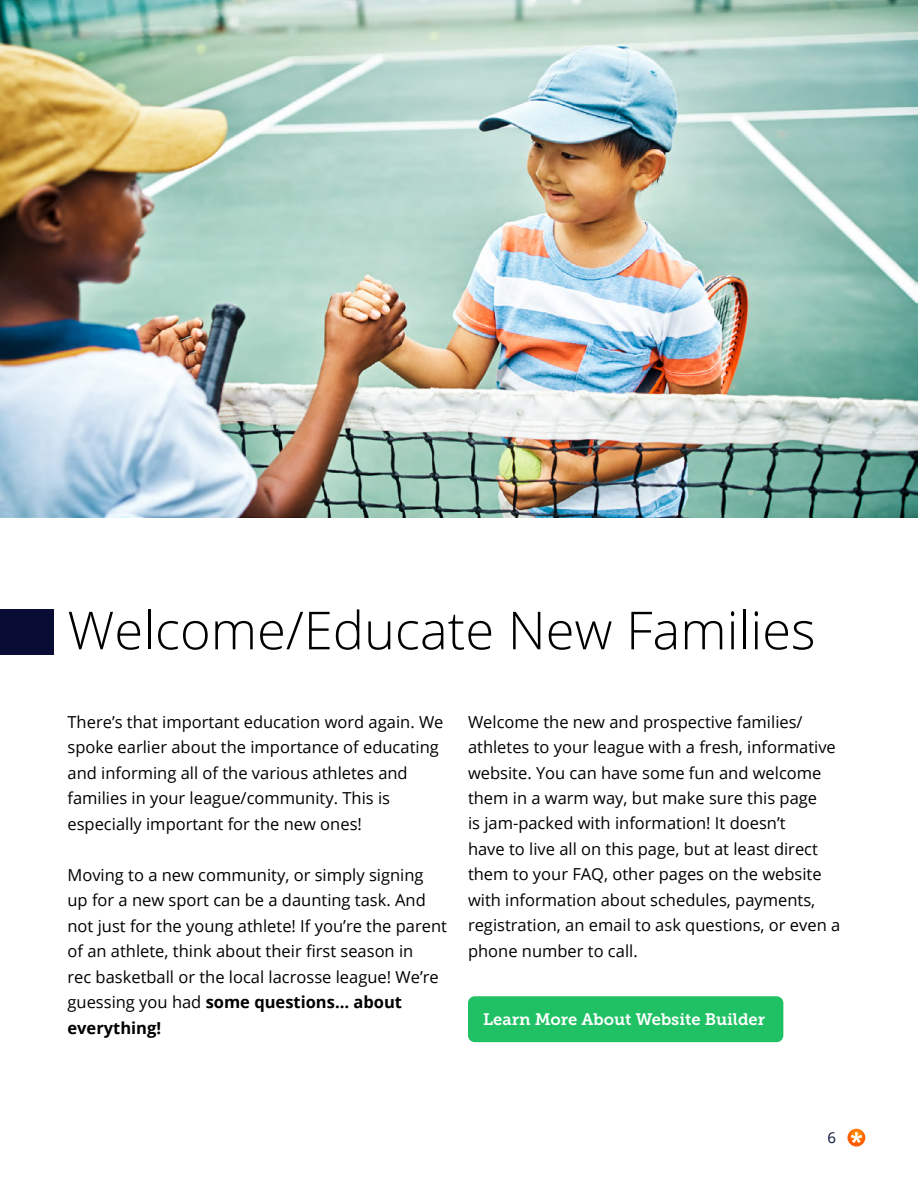
<style>
.page{position:relative;width:918px;height:1188px;background:#fff}
.page>*{position:absolute;margin:0;border:0;box-sizing:border-box;transform-origin:0 0}
.t1{font:300 52.5px "Open Sans";color:#000}
.t2{font:16.5px/25.5px "Open Sans";color:#000}
.t3{font:16.5px "Museo Slab 700";color:#fff}
.t4{font:15px "Open Sans";color:#090d35}
.s1{font-weight:700}
</style>
<div class="page">
<img style="left:0;top:0;width:918px;height:517px">
<svg style="left:848px;top:1129px;width:17px;height:18px"></svg>
<svg style="left:851px;top:1132px;width:11px;height:11px"></svg>
<div style="left:0;top:609px;width:54px;height:46px;background:#090d35"></div>
<div style="left:468px;top:996px;width:315px;height:46px;background:#1fc164;border-radius:7px"></div>
<h1 class="t1" style="left:68px;top:594px;width:750px">Welcome/Educate New Families</h1>
<p class="t2" style="left:68px;top:708px;width:378px">There’s that important education word again. We spoke earlier about the importance of educating and informing all of the various athletes and families in your league/community. This is especially important for the new ones!</p>
<p class="t2" style="left:68px;top:861px;width:381px">Moving to a new community, or simply signing up for a new sport can be a daunting task. And not just for the young athlete! If you’re the parent of an athlete, think about their first season in<br>rec basketball or the local lacrosse league! We’re guessing you had <span class="s1">some questions… about everything!</span></p>
<p class="t2" style="left:468px;top:708px;width:374px">Welcome the new and prospective families/ athletes to your league with a fresh, informative website. You can have some fun and welcome them in a warm way, but make sure this page<br>is jam-packed with information! It doesn’t<br>have to live all on this page, but at least direct them to your FAQ, other pages on the website with information about schedules, payments, registration, an email to ask questions, or even a phone number to call.</p>
<p class="t3" style="left:483px;top:1010px;width:284px">Learn More About Website Builder</p>
<p class="t4" style="left:827px;top:1127px;width:10px">6</p>
</div>
